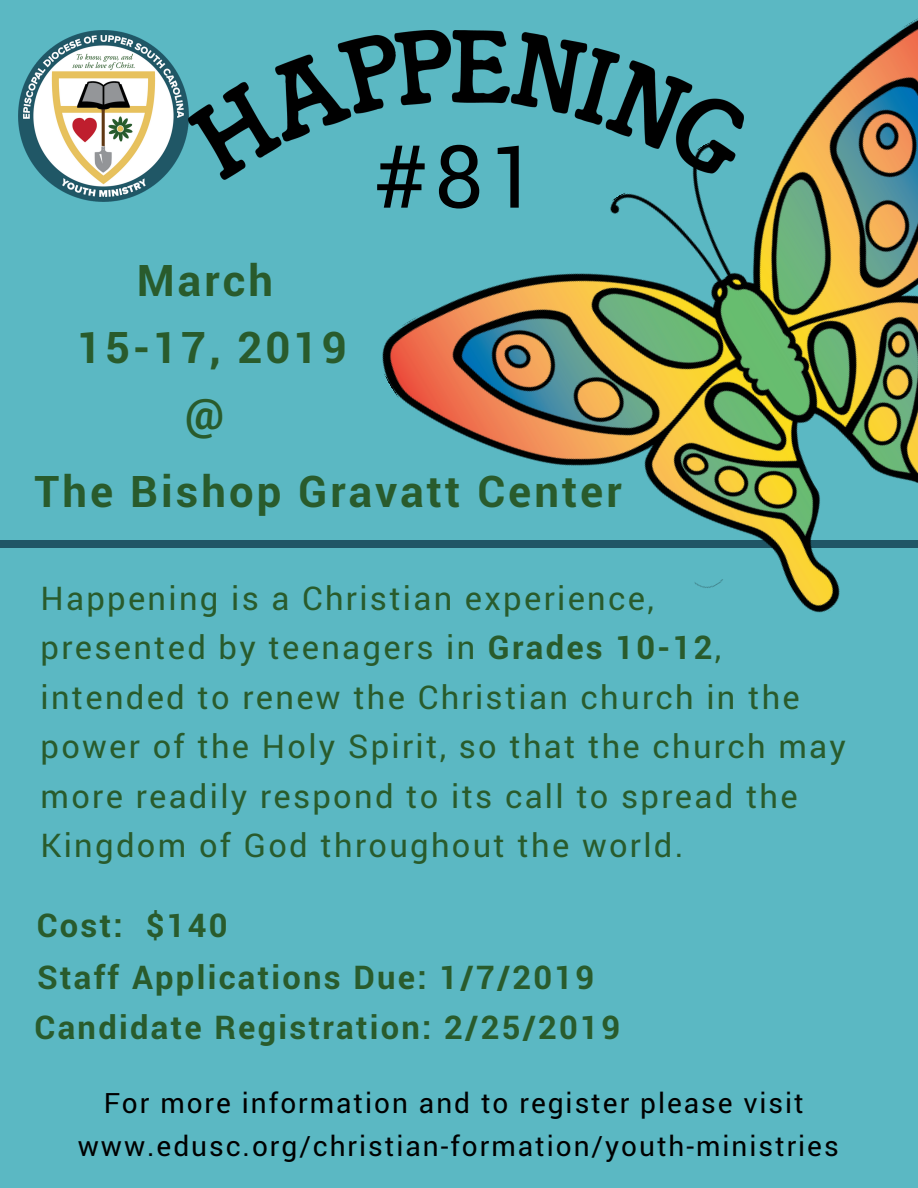
<style>
.page{position:relative;width:918px;height:1188px;background:#5bb8c3}
.page>*{position:absolute;margin:0;border:0;box-sizing:border-box;transform-origin:0 0}
.t1{font:87.15px "Roboto";color:#000}
.t2{font:700 43.65px/66.3px "Roboto";letter-spacing:.07em;color:#295b2c;text-align:center}
.t3{font:32.7px/49.5px "Roboto";letter-spacing:.07em;color:#295b2c}
.t4{font:700 32.7px "Roboto";letter-spacing:.07em;color:#295b2c}
.t5{font:28.05px/42.8px "Roboto";letter-spacing:.07em;color:#000;text-align:center}
.s1{font-weight:700}
</style>
<div class="page">
<div style="left:0;top:540px;width:45px;height:8px;background:#205666"></div>
<div style="left:44px;top:540px;width:317px;height:8px;background:#205666"></div>
<div style="left:360px;top:540px;width:317px;height:8px;background:#205666"></div>
<img style="left:382px;top:18px;width:536px;height:595px">
<img style="left:18px;top:30px;width:156px;height:171px">
<img style="left:174px;top:30px;width:570px;height:150px">
<h2 class="t2" style="left:77px;top:246px;width:271px">March<br>15-17, 2019 @</h2>
<h1 class="t1" style="left:374px;top:116px;width:166px">#81</h1>
<h2 class="t2" style="left:35px;top:456px;width:589px">The Bishop Gravatt Center</h2>
<p class="t3" style="left:40px;top:572px;width:807px">Happening is a Christian experience,<br>presented by teenagers in <span class="s1">Grades 10-12</span>, intended to renew the Christian church in the power of the Holy Spirit, so that the church may more readily respond to its call to spread the Kingdom of God throughout the world.</p>
<p class="t4" style="left:37px;top:903px;width:193px">Cost: $140</p>
<p class="t4" style="left:37px;top:955px;width:559px">Staff Applications Due: 1/7/2019</p>
<p class="t4" style="left:35px;top:1005px;width:587px">Candidate Registration: 2/25/2019</p>
<p class="t5" style="left:78px;top:1081px;width:762px">For more information and to register please visit www.edusc.org/christian-formation/youth-ministries</p>
</div>
